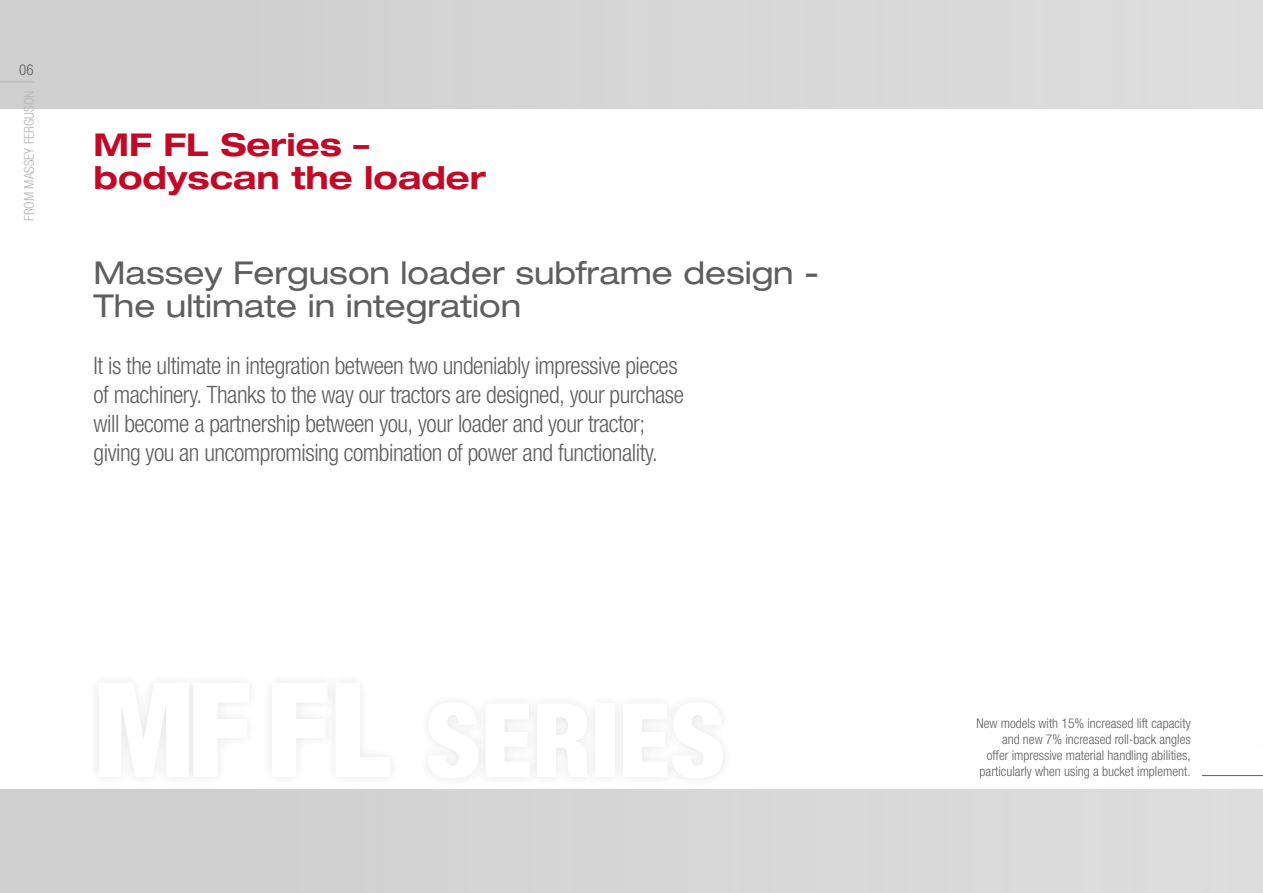
<style>
.page{position:relative;width:1263px;height:893px;background:#fff}
.page>*{position:absolute;margin:0;border:0;box-sizing:border-box;transform-origin:0 0}
.t1{font:900 condensed 103.2px "Helvetica Neue LTW1 G";color:#fff}
.t2{font:expanded 31.5px/33px "Helvetica Neue LTW1 G";color:#5f5e5e}
.t3{font:700 expanded 31.5px/33px "Helvetica Neue LTW1 G";color:#c10a27}
.t4{font:300 condensed 24px/28.8px "Helvetica Neue LTW1 G";letter-spacing:-.02em;color:#5f5e5e}
.t5{font:300 condensed 15px "Helvetica Neue LTW1 G";color:#5f5e5e}
.t6{font:300 condensed 13.5px/16.2px "Helvetica Neue LTW1 G";color:#5f5e5e;text-align:right}
.t7{font:300 condensed 13.5px "Helvetica Neue LTW1 G";color:#b6b5b5}
.s1{font-size:132.6px}
</style>
<div class="page">
<div style="left:0;top:0;width:1263px;height:108px;background:#d6d6d6"></div>
<div style="left:0;top:790px;width:1263px;height:103px;background:#d6d6d6"></div>
<hr style="left:0;top:81px;width:34px;height:1px;background:#b6b5b5">
<div style="left:87px;top:671px;width:648px;height:119px;background:#000;opacity:.12"></div>
<hr style="left:1202px;top:775px;width:61px;height:1px;background:#5f5e5e">
<p class="t5" style="left:19px;top:61px;width:16px">06</p>
<p class="t7" style="left:21px;top:221px;width:132px;rotate:-90deg">FROM MASSEY FERGUSON</p>
<h2 class="t3" style="left:94px;top:127px;width:394px">MF FL Series – bodyscan the loader</h2>
<h2 class="t2" style="left:94px;top:255px;width:727px">Massey Ferguson loader subframe design -<br>The ultimate in integration</h2>
<p class="t4" style="left:94px;top:352px;width:592px">It is the ultimate in integration between two undeniably impressive pieces of machinery. Thanks to the way our tractors are designed, your purchase will become a partnership between you, your loader and your tractor; giving you an uncompromising combination of power and functionality.</p>
<h1 class="t1" style="left:94px;top:679px;width:633px"><span class="s1">MF FL</span> SERIES</h1>
<p class="t6" style="left:976px;top:715px;width:216px">New models with 15% increased lift capacity and new 7% increased roll-back angles<br>offer impressive material handling abilities, particularly when using a bucket implement.</p>
</div>
